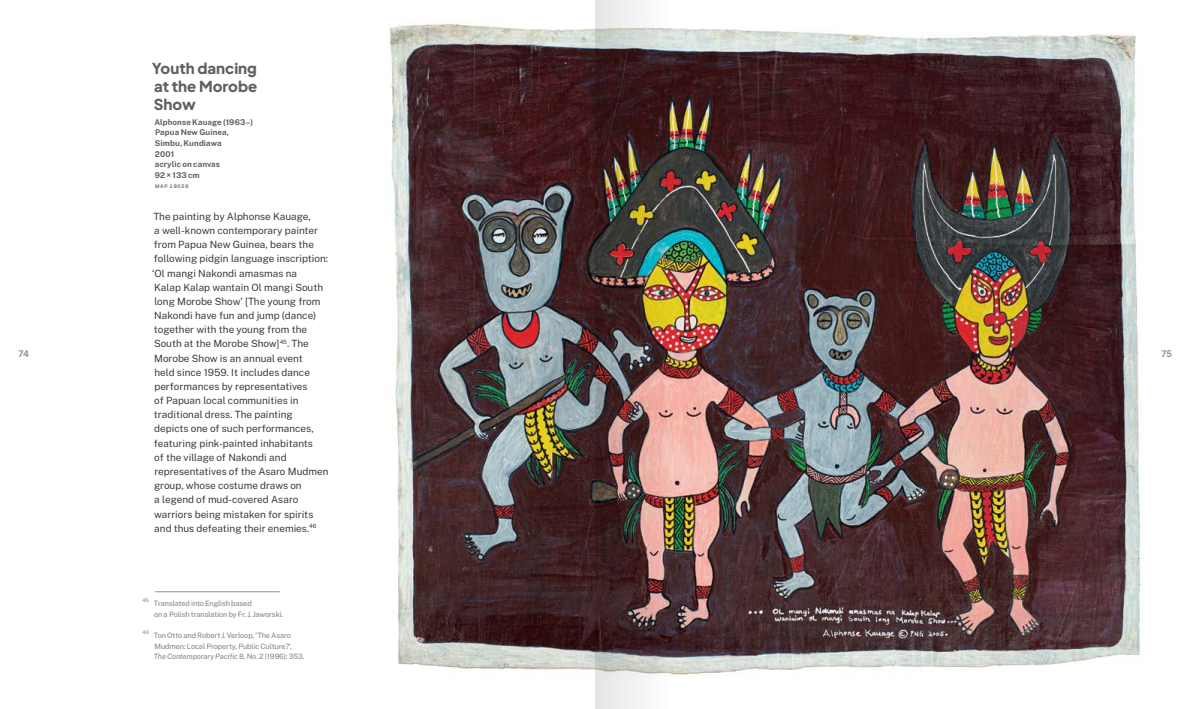
<style>
.page{position:relative;width:1191px;height:709px;background:#fff}
.page>*{position:absolute;margin:0;border:0;box-sizing:border-box;transform-origin:0 0}
._0500_MAIP_Obiekt{font:800 15px/17.7px "Plus Jakarta Sans";color:#5f6062;text-align:justify}
._0010_MAIP_tekst_aka{font:10px/14.2px "Public Sans";color:#373d42}
.t1{font:700 9px "Plus Jakarta Sans";color:#8b8e90}
._0510_MAIP_Obiekt{font:700 8px/10.6px "Public Sans";letter-spacing:.01em;color:#5f6062}
._0000_MAIP_przypis_E{font:500 7.4px/10.6px "Public Sans";letter-spacing:-.015em;color:#8b8e90}
._0520_MAIP_Obiekt{font:600 5px "Public Sans";letter-spacing:.08em;color:#5f6062}
._0000_MAIP_przypis_E-2{font:500 5px "Public Sans";color:#8b8e90}
.s1{font-style:italic}
</style>
<div class="page">
<img style="left:389px;top:23px;width:752px;height:652px">
<img style="left:595px;top:0;width:75px;height:709px">
<hr style="left:155px;top:591px;width:125px;height:1px;background:#8b8e90">
<p class="_0500_MAIP_Obiekt" style="left:152px;top:58px;width:107px">Youth dancing at the Morobe Show</p>
<p class="_0510_MAIP_Obiekt" style="left:154px;top:116px;width:100px">Alphonse Kauage (1963–)</p>
<p class="_0510_MAIP_Obiekt" style="left:155px;top:127px;width:76px">Papua New Guinea,<br>Simbu, Kundiawa</p>
<p class="_0510_MAIP_Obiekt" style="left:155px;top:148px;width:21px">2001</p>
<p class="_0510_MAIP_Obiekt" style="left:155px;top:158px;width:67px">acrylic on canvas</p>
<p class="_0510_MAIP_Obiekt" style="left:155px;top:169px;width:46px">92× 133 cm</p>
<p class="_0520_MAIP_Obiekt" style="left:155px;top:182px;width:35px">MAP 19029</p>
<p class="_0010_MAIP_tekst_aka" style="left:152px;top:208px;width:178px">The painting by Alphonse Kauage,<br>a well-known contemporary painter from Papua New Guinea, bears the following pidgin language inscription: ‘Ol mangi Nakondi amasmas na<br>Kalap Kalap wantain Ol mangi South long Morobe Show’ [The young from Nakondi have fun and jump (dance) together with the young from the South at the Morobe Show]<sup>45</sup>. The Morobe Show is an annual event<br>held since 1959. It includes dance performances by representatives<br>of Papuan local communities in traditional dress. The painting<br>depicts one of such performances, featuring pink-painted inhabitants<br>of the village of Nakondi and representatives of the Asaro Mudmen group, whose costume draws on<br>a legend of mud-covered Asaro warriors being mistaken for spirits and thus defeating their enemies.<sup>46</sup></p>
<p class="t1" style="left:18px;top:346px;width:12px">74</p>
<p class="t1" style="left:1161px;top:346px;width:12px">75</p>
<p class="_0000_MAIP_przypis_E-2" style="left:143px;top:596px;width:8px">45</p>
<p class="_0000_MAIP_przypis_E" style="left:154px;top:597px;width:131px">Translated into English based<br>on a Polish translation by Fr. J. Jaworski.</p>
<p class="_0000_MAIP_przypis_E-2" style="left:143px;top:628px;width:8px">46</p>
<p class="_0000_MAIP_przypis_E" style="left:154px;top:629px;width:152px">Ton Otto and Robert J. Verloop, ‘The Asaro<br>Mudmen: Local Property, Public Culture?’,<br><span class="s1">The Contemporary Pacific</span> 8, No. 2 (1996): 353.</p>
</div>
